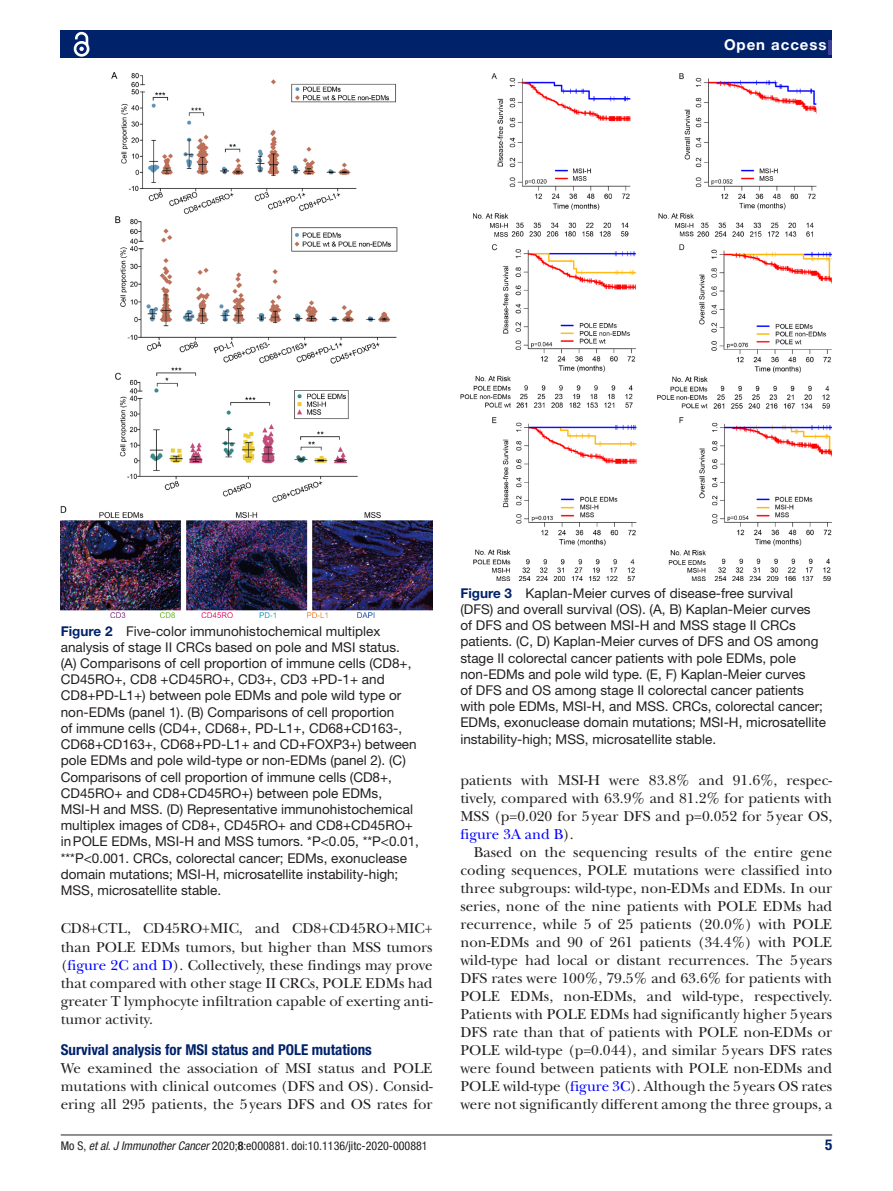
<style>
.page{position:relative;width:893px;height:1191px;background:#fff}
.page>*{position:absolute;margin:0;border:0;box-sizing:border-box;transform-origin:0 0}
.t1{font:15px/18px "New Baskerville";color:#231f20;text-align:justify}
.t2{font:700 condensed 15px "Helvetica Neue LT Std";color:#00226b}
.t3{font:700 15px "Helvetica Neue LT Std";letter-spacing:.065em;color:#fff}
.t4{font:13.5px/16.2px "Helvetica Neue LT Std";color:#231f20}
.t5{font:condensed 12px "Helvetica Neue LT Std";color:#231f20}
.s1{font-weight:700;color:#00226b}
.s2{color:#00f}
.s3{font-style:italic}
.s4{font-weight:700}
</style>
<div class="page">
<hr style="left:61px;top:1134px;width:771px;height:1px;background:#231f20">
<div style="left:61px;top:31px;width:771px;height:27px;background:#00226b"></div>
<hr style="left:828px;top:40px;width:4px;height:15px;background:#414099">
<svg style="left:73px;top:31px;width:17px;height:26px"></svg>
<img style="left:61px;top:73px;width:372px;height:545px">
<img style="left:460px;top:73px;width:372px;height:507px">
<p class="t3" style="left:724px;top:35px;width:104px">Open access</p>
<p class="t4" style="left:61px;top:622px;width:360px"><span class="s1">Figure 2</span> Five-color immunohistochemical multiplex analysis of stage II CRCs based on pole and MSI status.<br>(A) Comparisons of cell proportion of immune cells (CD8+, CD45RO+, CD8 +CD45RO+, CD3+, CD3 +PD-1+ and CD8+PD-L1+) between pole EDMs and pole wild type or non-EDMs (panel 1). (B) Comparisons of cell proportion<br>of immune cells (CD4+, CD68+, PD-L1+, CD68+CD163-, CD68+CD163+, CD68+PD-L1+ and CD+FOXP3+) between pole EDMs and pole wild-type or non-EDMs (panel 2). (C)<br>Comparisons of cell proportion of immune cells (CD8+, CD45RO+ and CD8+CD45RO+) between pole EDMs, MSI-H and MSS. (D) Representative immunohistochemical multiplex images of CD8+, CD45RO+ and CD8+CD45RO+ inPOLE EDMs, MSI-H and MSS tumors. *P&lt;0.05, **P&lt;0.01, ***P&lt;0.001. CRCs, colorectal cancer; EDMs, exonuclease domain mutations; MSI-H, microsatellite instability-high; MSS, microsatellite stable.</p>
<p class="t1" style="left:61px;top:919px;width:373px">CD8+CTL, CD45RO+MIC, and CD8+CD45RO+MIC+ than POLE EDMs tumors, but higher than MSS tumors (<span class="s2">figure 2C and D</span>). Collectively, these findings may prove that compared with other stage II CRCs, POLE EDMs had greater T lymphocyte infiltration capable of exerting anti&shy;tumor activity.</p>
<p class="t2" style="left:61px;top:1041px;width:313px">Survival analysis for MSI status and POLE mutations</p>
<p class="t1" style="left:61px;top:1059px;width:373px">We examined the association of MSI status and POLE mutations with clinical outcomes (DFS and OS). Consid&shy;ering all 295 patients, the 5years DFS and OS rates for</p>
<p class="t4" style="left:460px;top:584px;width:367px"><span class="s1">Figure 3</span> Kaplan-Meier curves of disease-free survival (DFS) and overall survival (OS). (A, B) Kaplan-Meier curves<br>of DFS and OS between MSI-H and MSS stage II CRCs patients. (C, D) Kaplan-Meier curves of DFS and OS among stage II colorectal cancer patients with pole EDMs, pole non-EDMs and pole wild type. (E, F) Kaplan-Meier curves<br>of DFS and OS among stage II colorectal cancer patients with pole EDMs, MSI-H, and MSS. CRCs, colorectal cancer; EDMs, exonuclease domain mutations; MSI-H, microsatellite instability-high; MSS, microsatellite stable.</p>
<p class="t1" style="left:460px;top:771px;width:373px">patients with MSI-H were 83.8% and 91.6%, respec&shy;tively, compared with 63.9% and 81.2% for patients with MSS (p=0.020 for 5year DFS and p=0.052 for 5year OS, <span class="s2">figure 3A and B</span>).</p>
<p class="t1" style="left:460px;top:843px;width:373px;text-indent:14px">Based on the sequencing results of the entire gene coding sequences, POLE mutations were classified into three subgroups: wild-type, non-EDMs and EDMs. In our series, none of the nine patients with POLE EDMs had recurrence, while 5 of 25 patients (20.0%) with POLE non-EDMs and 90 of 261 patients (34.4%) with POLE wild-type had local or distant recurrences. The 5years DFS rates were 100%, 79.5% and 63.6% for patients with POLE EDMs, non-EDMs, and wild-type, respectively.<br>Patients with POLE EDMs had significantly higher 5years DFS rate than that of patients with POLE non-EDMs or POLE wild-type (p=0.044), and similar 5years DFS rates were found between patients with POLE non-EDMs and POLE wild-type (<span class="s2">figure 3C</span>). Although the 5years OS rates were not significantly different among the three groups, a</p>
<p class="t5" style="left:61px;top:1138px;width:368px">Mo S, <span class="s3">et al</span>. <span class="s3">J Immunother Cancer</span> 2020;<span class="s4">8</span>:e000881. doi:10.1136/jitc-2020-000881</p>
<p class="t2" style="left:825px;top:1135px;width:9px">5</p>
</div>
